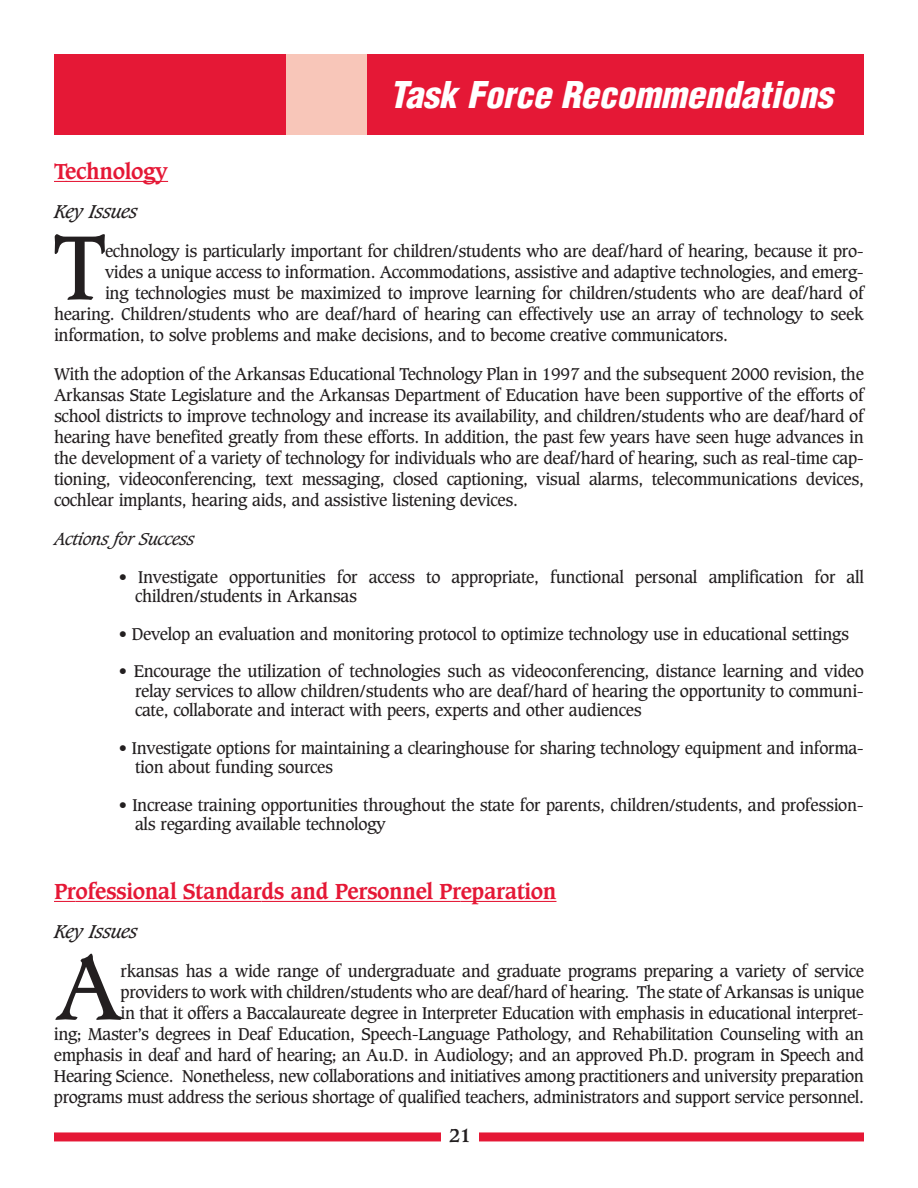
<style>
.page{position:relative;width:918px;height:1188px;background:#fff}
.page>*{position:absolute;margin:0;border:0;box-sizing:border-box;transform-origin:0 0}
.t1{font:88.05px "Caxton";color:#231f20}
.t2{font:italic 900 condensed 36px "Helvetica";color:#fff}
.t3{font:700 21px "Caxton";letter-spacing:-.02em;color:#e51836}
.t4{font:italic 18px "Caxton";letter-spacing:-.02em;color:#231f20}
.t5{font:700 18px "Caxton";color:#231f20}
.t6{font:16.5px/21px "Caxton";letter-spacing:-.02em;color:#231f20}
.t7{font:italic 16.5px "Caxton";letter-spacing:-.02em;color:#231f20}
</style>
<div class="page">
<div style="left:54px;top:1132px;width:810px;height:9px;background:#e51836"></div>
<div style="left:442px;top:1127px;width:37px;height:34px;background:#fff"></div>
<hr style="left:65px;top:181px;width:103px;height:1px;background:#e51836">
<svg style="left:54px;top:901px;width:21px;height:1px"></svg>
<hr style="left:75px;top:901px;width:186px;height:1px;background:#e51836">
<hr style="left:261px;top:901px;width:200px;height:1px;background:#e51836">
<hr style="left:461px;top:901px;width:95px;height:1px;background:#e51836">
<div style="left:54px;top:54px;width:810px;height:80px;background:#e51836"></div>
<div style="left:286px;top:54px;width:81px;height:81px;background:#f8c6b9"></div>
<h2 class="t2" style="left:390px;top:81px;width:452px">Task Force Recommendations</h2>
<p class="t3" style="left:54px;top:162px;width:116px">Technology</p>
<p class="t4" style="left:54px;top:203px;width:85px">Key Issues</p>
<h1 class="t1" style="left:53px;top:227px;width:55px">T</h1>
<p class="t6" style="left:105px;top:242px;width:760px">echnology is particularly important for children/students who are deaf/hard of hearing, because it pro-</p>
<p class="t6" style="left:105px;top:263px;width:760px">vides a unique access to information. Accommodations, assistive and adaptive technologies, and emerg-</p>
<p class="t6" style="left:105px;top:284px;width:760px">ing technologies must be maximized to improve learning for children/students who are deaf/hard of</p>
<p class="t6" style="left:54px;top:305px;width:811px">hearing. Children/students who are deaf/hard of hearing can effectively use an array of technology to seek</p>
<p class="t6" style="left:54px;top:326px;width:676px">information, to solve problems and make decisions, and to become creative communicators.</p>
<p class="t6" style="left:54px;top:365px;width:812px;text-align:justify">With the adoption of the Arkansas Educational Technology Plan in 1997 and the subsequent 2000 revision, the Arkansas State Legislature and the Arkansas Department of Education have been supportive of the efforts of school districts to improve technology and increase its availability, and children/students who are deaf/hard of hearing have benefited greatly from these efforts. In addition, the past few years have seen huge advances in the development of a variety of technology for individuals who are deaf/hard of hearing, such as real-time cap&shy;tioning, videoconferencing, text messaging, closed captioning, visual alarms, telecommunications devices, cochlear implants, hearing aids, and assistive listening devices.</p>
<p class="t7" style="left:54px;top:532px;width:142px">Actions for Success</p>
<p class="t6" style="left:135px;top:568px;width:730px;line-height:19.5px;text-indent:-16px">• Investigate opportunities for access to appropriate, functional personal amplification for all children/students in Arkansas</p>
<p class="t6" style="left:119px;top:625px;width:732px">• Develop an evaluation and monitoring protocol to optimize technology use in educational settings</p>
<p class="t6" style="left:135px;top:663px;width:731px;line-height:19.5px;text-align:justify;text-indent:-16px">• Encourage the utilization of technologies such as videoconferencing, distance learning and video relay services to allow children/students who are deaf/hard of hearing the opportunity to communi&shy;cate, collaborate and interact with peers, experts and other audiences</p>
<p class="t6" style="left:135px;top:739px;width:731px;line-height:19.5px;text-indent:-16px">• Investigate options for maintaining a clearinghouse for sharing technology equipment and informa&shy;tion about funding sources</p>
<p class="t6" style="left:135px;top:796px;width:730px;line-height:19.5px;text-indent:-16px">• Increase training opportunities throughout the state for parents, children/students, and profession&shy;als regarding available technology</p>
<p class="t3" style="left:54px;top:882px;width:504px">Professional Standards and Personnel Preparation</p>
<p class="t4" style="left:54px;top:923px;width:85px">Key Issues</p>
<h1 class="t1" style="left:55px;top:947px;width:68px">A</h1>
<p class="t6" style="left:54px;top:962px;width:812px;text-align:right">rkansas has a wide range of undergraduate and graduate programs preparing a variety of service providers to work with children/students who are deaf/hard of hearing. The state of Arkansas is unique<br>in that it offers a Baccalaureate degree in Interpreter Education with emphasis in educational interpret-<br>ing; Master’s degrees in Deaf Education, Speech-Language Pathology, and Rehabilitation Counseling with an emphasis in deaf and hard of hearing; an Au.D. in Audiology; and an approved Ph.D. program in Speech and Hearing Science. Nonetheless, new collaborations and initiatives among practitioners and university preparation programs must address the serious shortage of qualified teachers, administrators and support service personnel.</p>
<p class="t5" style="left:450px;top:1127px;width:23px">21</p>
</div>
